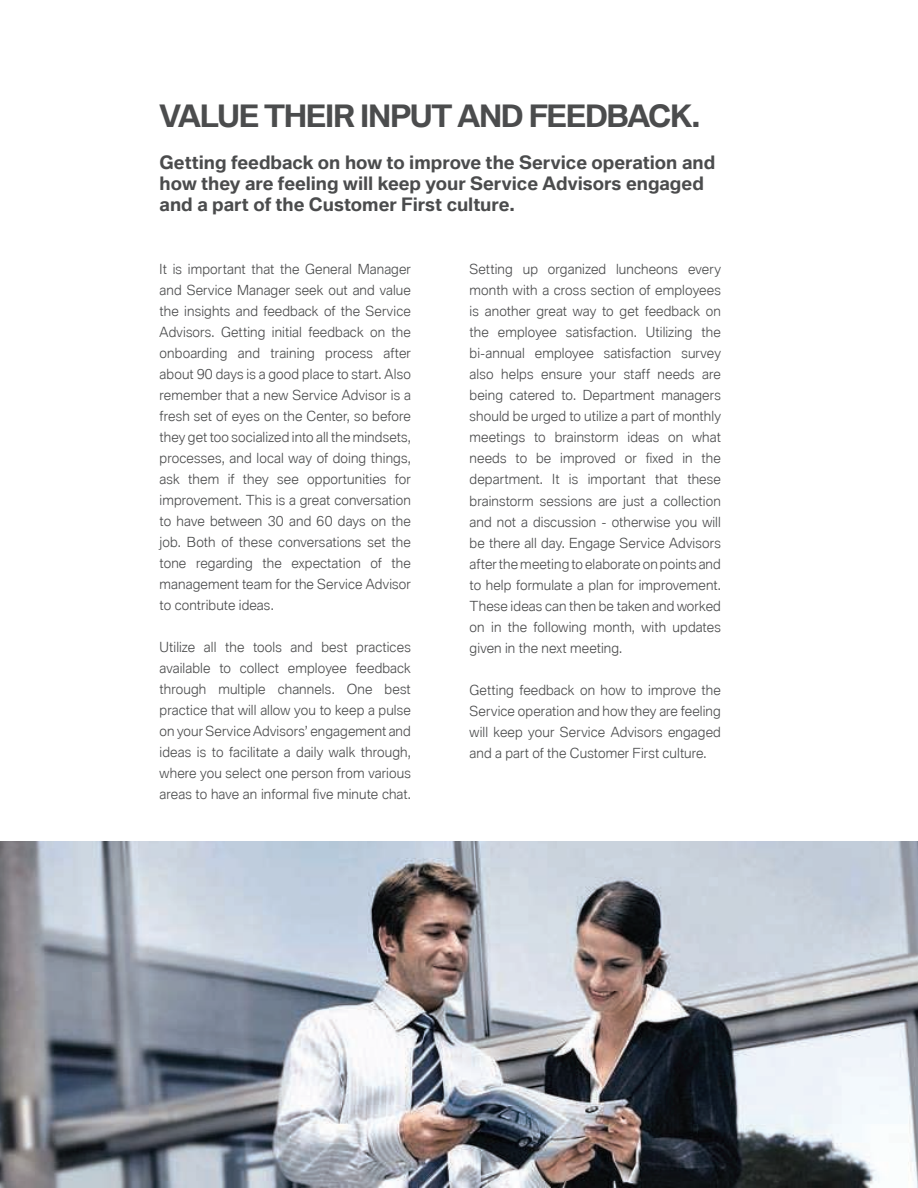
<style>
.page{position:relative;width:918px;height:1188px;background:#fff}
.page>*{position:absolute;margin:0;border:0;box-sizing:border-box;transform-origin:0 0}
.t1{font:700 30px "BMW Type Global Pro";letter-spacing:-.045em;color:#4b4c4d}
.t2{font:700 18px/21px "BMW Type Global Pro";color:#4b4c4d}
.t3{font:300 13.5px/21px "BMW Type Global Pro";letter-spacing:.01em;color:#4b4c4d;text-align:justify}
</style>
<div class="page">
<img style="left:0;top:842px;width:918px;height:346px">
<h1 class="t1" style="left:160px;top:99px;width:542px">VALUE THEIR INPUT AND FEEDBACK.</h1>
<h2 class="t2" style="left:160px;top:153px;width:557px">Getting feedback on how to improve the Service operation and how they are feeling will keep your Service Advisors engaged and a part of the Customer First culture.</h2>
<p class="t3" style="left:160px;top:260px;width:253px">It is important that the General Manager and Service Manager seek out and value the insights and feedback of the Service Advisors. Getting initial feedback on the onboarding and training process after about 90 days is a good place to start. Also remember that a new Service Advisor is a fresh set of eyes on the Center, so before they get too socialized into all the mindsets, processes, and local way of doing things, ask them if they see opportunities for improvement. This is a great conversation to have between 30 and 60 days on the job. Both of these conversations set the tone regarding the expectation of the management team for the Service Advisor to contribute ideas.</p>
<p class="t3" style="left:160px;top:638px;width:253px">Utilize all the tools and best practices available to collect employee feedback through multiple channels. One best practice that will allow you to keep a pulse on your Service Advisors’ engagement and ideas is to facilitate a daily walk through, where you select one person from various areas to have an informal five minute chat.</p>
<p class="t3" style="left:470px;top:260px;width:253px">Setting up organized luncheons every month with a cross section of employees is another great way to get feedback on the employee satisfaction. Utilizing the bi-annual employee satisfaction survey also helps ensure your staff needs are being catered to. Department managers should be urged to utilize a part of monthly meetings to brainstorm ideas on what needs to be improved or fixed in the department. It is important that these brainstorm sessions are just a collection and not a discussion - otherwise you will be there all day. Engage Service Advisors after the meeting to elaborate on points and to help formulate a plan for improvement.<br>These ideas can then be taken and worked on in the following month, with updates given in the next meeting.</p>
<p class="t3" style="left:470px;top:680px;width:253px">Getting feedback on how to improve the Service operation and how they are feeling will keep your Service Advisors engaged and a part of the Customer First culture.</p>
</div>
